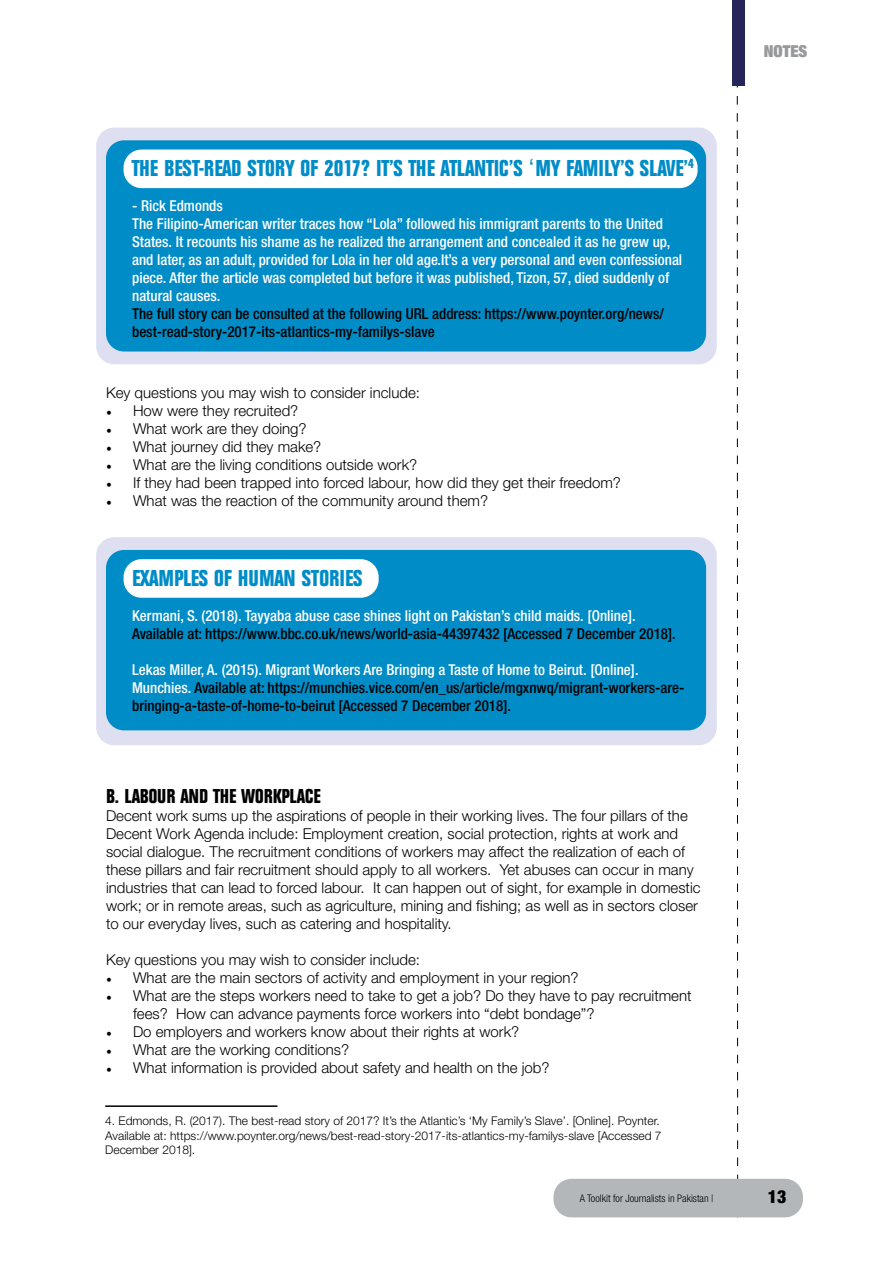
<style>
.page{position:relative;width:893px;height:1263px;background:#fff}
.page>*{position:absolute;margin:0;border:0;box-sizing:border-box;transform-origin:0 0}
.t1{font:700 condensed 24px "Folio EF";color:#008cc7}
.t2{font:700 condensed 21px "Folio EF";color:#000}
.t3{font:900 condensed 18px "Helvetica Neue LT Std";color:#000}
.t4{font:900 condensed 16.5px "Helvetica Neue LT Std";color:#97999c}
.t5{font:300 15px/18px "Helvetica Neue LT Std";color:#000}
.t6{font:500 condensed 15px/18px "Helvetica Neue LT Std";color:#000}
.t7{font:500 condensed 15px/18px "Helvetica Neue LT Std";color:#fff}
.t8{font:300 12px/14.4px "Helvetica Neue LT Std";color:#000}
.t9{font:300 condensed 10.5px "Helvetica Neue LT Std";color:#000}
.s1{font-family:"Minion Pro";font-weight:400}
.s2{color:#fff}
</style>
<div class="page">
<svg style="left:737px;top:85px;width:1px;height:1094px"></svg>
<div style="left:732px;top:0;width:12px;height:85px;background:#252559"></div>
<div style="left:553px;top:1179px;width:250px;height:38px;background:#b4b7ba;border-radius:18px"></div>
<div style="left:96px;top:128px;width:621px;height:236px;background:#dee0f2;border-radius:18px"></div>
<div style="left:106px;top:140px;width:600px;height:211px;background:#008cc7;border-radius:18px"></div>
<div style="left:124px;top:150px;width:574px;height:38px;background:#fff;border-radius:18px"></div>
<div style="left:96px;top:537px;width:621px;height:208px;background:#dee0f2;border-radius:18px"></div>
<div style="left:106px;top:550px;width:600px;height:180px;background:#008cc7;border-radius:18px"></div>
<div style="left:124px;top:559px;width:255px;height:39px;background:#fff;border-radius:18px"></div>
<hr style="left:105px;top:1105px;width:172px;height:2px;background:#000">
<h1 class="t1" style="left:132px;top:155px;width:563px">THE BEST-READ STORY OF 2017? IT’S THE ATLANTIC’S ‘MY FAMILY’S SLAVE’<sup>4</sup></h1>
<p class="t7" style="left:132px;top:196px;width:552px">- Rick Edmonds<br>The Filipino-American writer traces how “Lola” followed his immigrant parents to the United States. It recounts his shame as he realized the arrangement and concealed it as he grew up, and later, as an adult, provided for Lola in her old age.It’s a very personal and even confessional piece. After the article was completed but before it was published, Tizon, 57, died suddenly of natural causes.</p>
<p class="t6" style="left:132px;top:304px;width:533px">The full story can be consulted at the following URL address: https://www.poynter.org/news/ best-read-story-2017-its-atlantics-my-familys-slave</p>
<p class="t5" style="left:106px;top:383px;width:315px">Key questions you may wish to consider include:</p>
<p class="t5" style="left:106px;top:401px;width:194px"><span class="s1">•</span> How were they recruited?</p>
<p class="t5" style="left:106px;top:419px;width:202px"><span class="s1">•</span> What work are they doing?</p>
<p class="t5" style="left:106px;top:437px;width:217px"><span class="s1">•</span> What journey did they make?</p>
<p class="t5" style="left:106px;top:455px;width:313px"><span class="s1">•</span> What are the living conditions outside work?</p>
<p class="t5" style="left:106px;top:473px;width:516px"><span class="s1">•</span> If they had been trapped into forced labour, how did they get their freedom?</p>
<p class="t5" style="left:106px;top:491px;width:384px"><span class="s1">•</span> What was the reaction of the community around them?</p>
<h1 class="t1" style="left:132px;top:565px;width:232px">EXAMPLES OF HUMAN STORIES</h1>
<p class="t7" style="left:132px;top:606px;width:505px">Kermani, S. (2018). Tayyaba abuse case shines light on Pakistan’s child maids. [Online].</p>
<p class="t6" style="left:132px;top:624px;width:545px">Available at: https://www.bbc.co.uk/news/world-asia-44397432 [Accessed 7 December 2018].</p>
<p class="t6" style="left:132px;top:660px;width:554px"><span class="s2">Lekas Miller, A. (2015). Migrant Workers Are Bringing a Taste of Home to Beirut. [Online].<br>Munchies.</span> Available at: https://munchies.vice.com/en_us/article/mgxnwq/migrant-workers-are&shy;bringing-a-taste-of-home-to-beirut [Accessed 7 December 2018].</p>
<h2 class="t2" style="left:106px;top:785px;width:216px">B. LABOUR AND THE WORKPLACE</h2>
<p class="t5" style="left:106px;top:806px;width:596px">Decent work sums up the aspirations of people in their working lives. The four pillars of the Decent Work Agenda include: Employment creation, social protection, rights at work and social dialogue. The recruitment conditions of workers may affect the realization of each of these pillars and fair recruitment should apply to all workers. Yet abuses can occur in many industries that can lead to forced labour. It can happen out of sight, for example in domestic work; or in remote areas, such as agriculture, mining and fishing; as well as in sectors closer to our everyday lives, such as catering and hospitality.</p>
<p class="t5" style="left:106px;top:950px;width:315px">Key questions you may wish to consider include:</p>
<p class="t5" style="left:106px;top:968px;width:474px"><span class="s1">•</span> What are the main sectors of activity and employment in your region?</p>
<p class="t5" style="left:133px;top:986px;width:560px;text-indent:-27px"><span class="s1">•</span> What are the steps workers need to take to get a job? Do they have to pay recruitment fees? How can advance payments force workers into “debt bondage”?</p>
<p class="t5" style="left:106px;top:1022px;width:415px"><span class="s1">•</span> Do employers and workers know about their rights at work?</p>
<p class="t5" style="left:106px;top:1040px;width:245px"><span class="s1">•</span> What are the working conditions?</p>
<p class="t5" style="left:106px;top:1058px;width:445px"><span class="s1">•</span> What information is provided about safety and health on the job?</p>
<p class="t8" style="left:105px;top:1114px;width:558px">4. Edmonds, R. (2017). The best-read story of 2017? It’s the Atlantic’s ‘My Family’s Slave’. [Online]. Poynter.<br>Available at: https://www.poynter.org/news/best-read-story-2017-its-atlantics-my-familys-slave [Accessed 7<br>December 2018].</p>
<p class="t4" style="left:764px;top:40px;width:45px">NOTES</p>
<p class="t9" style="left:580px;top:1193px;width:135px">A Toolkit for Journalists in Pakistan |</p>
<p class="t3" style="left:768px;top:1185px;width:20px">13</p>
</div>
